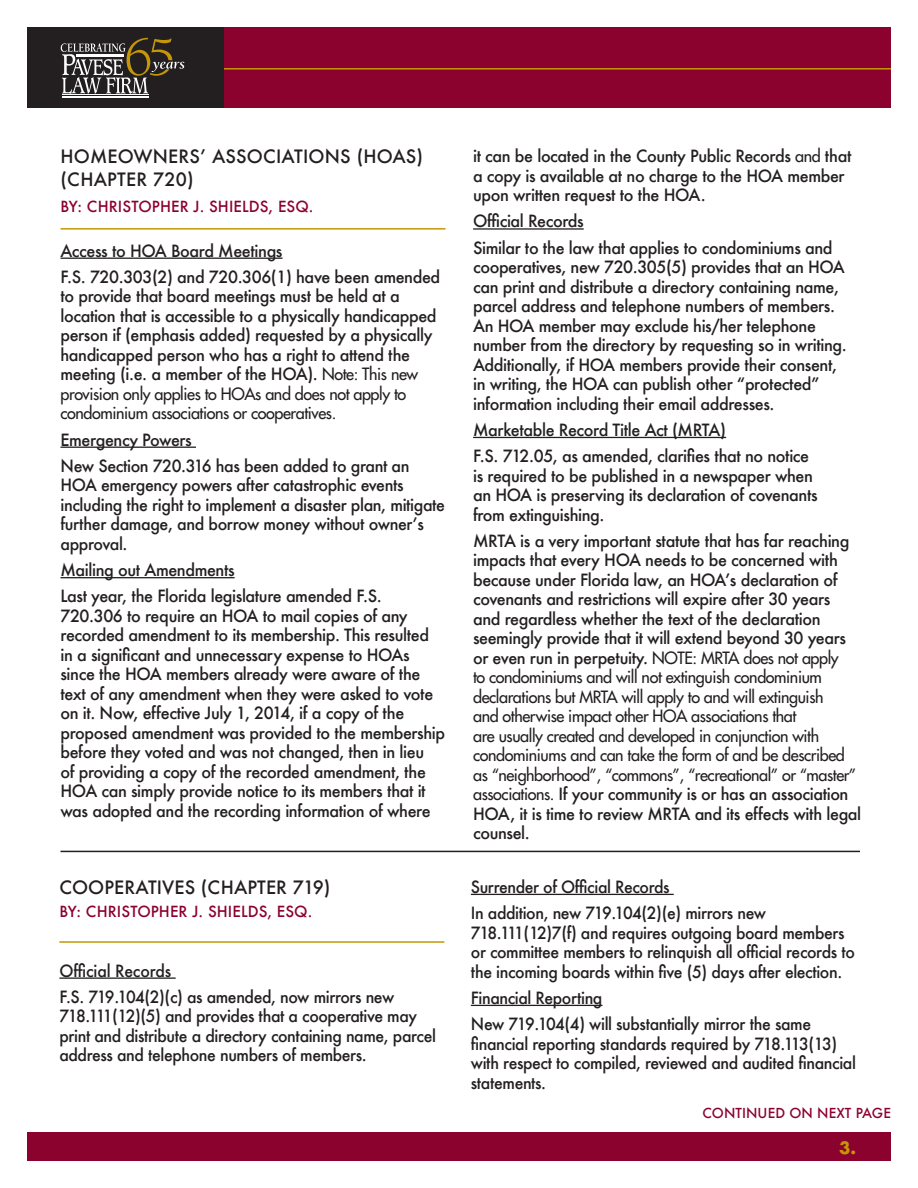
<style>
.page{position:relative;width:918px;height:1188px;background:#fff}
.page>*{position:absolute;margin:0;border:0;box-sizing:border-box;transform-origin:0 0}
.t1{font:500 18px/22.5px "Futura";letter-spacing:.01em;color:#231f20}
.t2{font:500 16.5px/19.5px "Futura";letter-spacing:-.025em;color:#231f20}
.t3{font:500 16.5px/19.5px "Futura";letter-spacing:-.025em;color:#231f20;scale:.96 1}
.t4{font:700 16.5px "Futura";color:#c49608}
.t5{font:500 15px "Futura";letter-spacing:.005em;color:#8c022e}
.t6{font:500 13.5px "Futura";letter-spacing:.005em;color:#8c022e}
.s1{font-weight:400}
</style>
<div class="page">
<div style="left:27px;top:27px;width:864px;height:81px;background:#8c022e"></div>
<hr style="left:132px;top:68px;width:759px;height:2px;background:#c49608">
<div style="left:27px;top:27px;width:197px;height:81px;background:#231f20"></div>
<hr style="left:62px;top:96px;width:87px;height:1px;background:#fff">
<hr style="left:62px;top:95px;width:87px;height:1px;background:#fff">
<svg style="left:61px;top:38px;width:123px;height:56px"></svg>
<hr style="left:59px;top:977px;width:117px;height:2px;background:#231f20">
<hr style="left:59px;top:941px;width:385px;height:2px;background:#c49608">
<div style="left:27px;top:1133px;width:864px;height:28px;background:#8c022e"></div>
<hr style="left:471px;top:894px;width:203px;height:1px;background:#231f20">
<hr style="left:471px;top:1005px;width:131px;height:1px;background:#231f20">
<hr style="left:60px;top:258px;width:223px;height:1px;background:#231f20">
<hr style="left:60px;top:447px;width:136px;height:1px;background:#231f20">
<hr style="left:60px;top:577px;width:175px;height:1px;background:#231f20">
<hr style="left:60px;top:228px;width:385px;height:2px;background:#c49608">
<hr style="left:473px;top:228px;width:111px;height:2px;background:#231f20">
<hr style="left:473px;top:437px;width:253px;height:1px;background:#231f20">
<hr style="left:60px;top:851px;width:800px;height:1px;background:#231f20">
<p class="t1" style="left:60px;top:145px;width:364px">Homeowners’ Assoc iations (HOAs) (Chapter 720)</p>
<p class="t5" style="left:60px;top:196px;width:255px">By: Ch ristoph er J. Sh ields, Esq.</p>
<p class="t2" style="left:60px;top:237px;width:381px;line-height:26.2px">Access to HOA Board Meetings<br>F.S. 720.303(2) and 720.306(1) have been amended</p>
<p class="t2" style="left:60px;top:286px;width:378px">to provide that board meetings must be held at a location that is accessible to a physically handicapped person if (emphasis added) requested by a physically handicapped person who has a right to attend the meeting (i.e. a member of the HOA). <span class="s1">Note: This new provision only applies to HOAs and does not apply to condominium associations or cooperatives.</span></p>
<p class="t2" style="left:60px;top:426px;width:351px;line-height:26.2px">Emergency Powers<br>N ew Section 720.316 has been added to grant an</p>
<p class="t2" style="left:60px;top:475px;width:386px">HOA emergency powers after catastrophic events including the right to implement a disaster plan, mitigate further damage, and borrow money without owner’s approval.</p>
<p class="t2" style="left:60px;top:557px;width:323px;line-height:26.2px">Mailing out Amendments<br>Last year, the Florida legislature amended F.S.</p>
<p class="t2" style="left:60px;top:606px;width:386px">720.306 to require an HOA to mail copies of any recorded amendment to its membership. This resulted in a significant and unnecessary expense to HOAs since the HOA members already were aware of the text of any amendment when they were asked to vote on it. N ow, effective July 1, 2014, if a copy of the proposed amendment was provided to the membership before they voted and was not changed, then in lieu<br>of providing a copy of the recorded amendment, the HOA can simply provide notice to its members that it was adopted and the recording information of where</p>
<p class="t1" style="left:59px;top:876px;width:273px">Cooperatives (Chapter 719)</p>
<p class="t5" style="left:59px;top:901px;width:255px">By: Ch ristoph er J. Sh ields, Esq.</p>
<p class="t3" style="left:59px;top:957px;width:350px;line-height:26.2px">Official Records<br>F.S. 719.104(2)(c) as amended, now mirrors new</p>
<p class="t3" style="left:59px;top:1006px;width:394px">718.111(12)(5) and provides that a cooperative may print and distribute a directory containing name, parcel address and telephone numbers of members.</p>
<p class="t2" style="left:473px;top:146px;width:380px">it can be located in the County Public Records <span class="s1">and</span> that a copy is available at no charge to the HOA member upon written request to the HOA .</p>
<p class="t2" style="left:473px;top:208px;width:361px;line-height:26.2px">Official Records<br>Similar to the law that applies to condominiums and</p>
<p class="t2" style="left:473px;top:257px;width:375px">cooperatives, new 720.305(5) provides that an HOA can print and distribute a directory containing name, parcel address and telephone numbers of members.<br>An HOA member may exclude his/her telephone number from the directory by requesting so in writing.<br>Additionally, if HOA members provide their consent, in writing, the HOA can publish other “protected” information including their email addresses.</p>
<p class="t2" style="left:473px;top:420px;width:216px">Marketable Record Title Act (MRTA</p>
<p class="t2" style="left:473px;top:416px;width:338px;line-height:26.2px;text-indent:247px">)<br>F.S. 712.05, as amended, clarifies that no notice</p>
<p class="t2" style="left:473px;top:466px;width:346px">is required to be published in a newspaper when an HOA is preserving its declaration of covenants from extinguishing.</p>
<p class="t2" style="left:473px;top:531px;width:12px">MRTA</p>
<p class="t2" style="left:473px;top:531px;width:385px;text-indent:47px">is a very important statute that has far reaching impacts that every HOA needs to be concerned with because under Florida law, an HOA’s declaration of covenants and restrictions will expire after 30 years and regardless whether the text of the declaration seemingly provide that it will extend beyond 30 years or even run in perpetuity. <span class="s1">NOTE: MRTA does not apply<br>to condominiums and will not extinguish condominium declarations but MRTA will apply to and will extinguish<br>and otherwise impact other HOA associations that<br>are usually created and developed in conjunction with condominiums and can take the form of and be described as “neighborhood”, “commons”, “recreational” or “master” associations.</span> If your community is or has an association HOA, it is time to review MRTA</p>
<p class="t2" style="left:695px;top:804px;width:168px">and its effects with legal</p>
<p class="t2" style="left:473px;top:823px;width:58px">counsel.</p>
<p class="t3" style="left:471px;top:873px;width:309px;line-height:26.2px">Surrender of Official Records<br>I n addition, new 719.104(2)(e) mirrors new</p>
<p class="t3" style="left:471px;top:922px;width:402px">718.111(12)7(f) and requires outgoing board members or committee members to relinquish all official records to the incoming boards within five (5) days after election.</p>
<p class="t3" style="left:471px;top:984px;width:356px;line-height:26.2px">Financial Reporting<br>N ew 719.104(4) will substantially mirror the same</p>
<p class="t3" style="left:471px;top:1033px;width:403px">financial reporting standards required by 718.113(13) with respect to compiled, reviewed and audited financial statements.</p>
<p class="t6" style="left:703px;top:1104px;width:20px">CONTINUED</p>
<p class="t6" style="left:789px;top:1104px;width:103px">on next page</p>
<p class="t4" style="left:839px;top:1137px;width:18px">3.</p>
</div>
